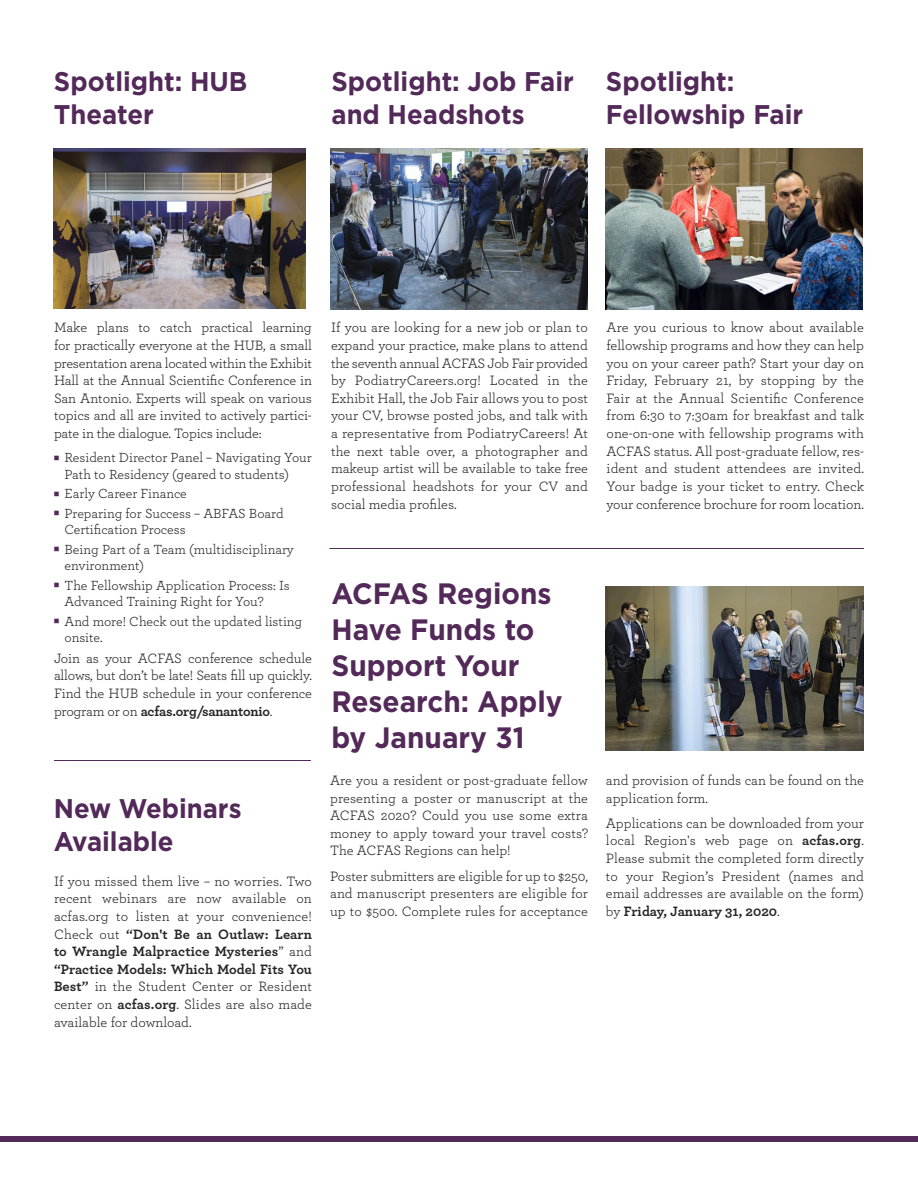
<style>
.page{position:relative;width:918px;height:1188px;background:#fff}
.page>*{position:absolute;margin:0;border:0;box-sizing:border-box;transform-origin:0 0}
.t1{font:700 29.4px/36px "Gotham";color:#522958;scale:.95 1}
.t2{font:700 27px/33px "Gotham";color:#522958;scale:.95 1}
.t3{font:14.25px/17.5px "Archer";color:#272526;text-align:justify}
.t4{font:13.8px/16.5px "Archer";color:#272526}
.s1{font-family:"Universal Newswith Comm Pi";font-size:9px;color:#522958}
.s2{font-weight:700}
</style>
<div class="page">
<div style="left:0;top:1136px;width:918px;height:5px;background:#522958"></div>
<img style="left:605px;top:586px;width:259px;height:164px">
<img style="left:54px;top:148px;width:252px;height:160px">
<img style="left:331px;top:148px;width:257px;height:161px">
<img style="left:605px;top:148px;width:257px;height:161px">
<hr style="left:330px;top:548px;width:534px;height:1px;background:#522958">
<hr style="left:54px;top:760px;width:257px;height:1px;background:#522958">
<h2 class="t2" style="left:54px;top:65px;width:205px">Spotlight: HUB<br>Theater</h2>
<h2 class="t2" style="left:331px;top:65px;width:257px">Spotlight: Job Fair and Headshots</h2>
<h2 class="t2" style="left:606px;top:65px;width:209px">Spotlight:<br>Fellowship Fair</h2>
<p class="t3" style="left:54px;top:320px;width:260px">Make plans to catch practical learning for practically everyone at the HUB, a small presentation arena located within the Exhibit Hall at the Annual Scientific Conference in San Antonio. Experts will speak on various topics and all are invited to actively partici&shy;pate in the dialogue. Topics include:</p>
<p class="t4" style="left:64px;top:450px;width:249px;text-indent:-10px"><span class="s1">-</span> Resident Director Panel – Navigating Your<br>Path to Residency (geared to students)</p>
<p class="t4" style="left:54px;top:486px;width:134px"><span class="s1">-</span> Early Career Finance</p>
<p class="t4" style="left:64px;top:506px;width:221px;text-indent:-10px"><span class="s1">-</span> Preparing for Success – ABFAS Board<br>Certification Process</p>
<p class="t4" style="left:64px;top:542px;width:231px;text-indent:-10px"><span class="s1">-</span> Being Part of a Team (multidisciplinary environment)</p>
<p class="t4" style="left:64px;top:578px;width:227px;text-indent:-10px"><span class="s1">-</span> The Fellowship Application Process: Is<br>Advanced Training Right for You?</p>
<p class="t4" style="left:64px;top:614px;width:239px;text-indent:-10px"><span class="s1">-</span> And more! Check out the updated listing onsite.</p>
<p class="t3" style="left:54px;top:650px;width:260px">Join as your ACFAS conference schedule allows, but don’t be late! Seats fill up quickly.<br>Find the HUB schedule in your conference program or on <span class="s2">acfas.org/sanantonio</span>.</p>
<h2 class="t2" style="left:54px;top:793px;width:199px">New Webinars<br>Available</h2>
<p class="t3" style="left:54px;top:873px;width:260px">If you missed them live – no worries. Two recent webinars are now available on acfas.org to listen at your convenience!<br>Check out <span class="s2">“Don't Be an Outlaw: Learn to Wrangle Malpractice Mysteries</span>” and <span class="s2">“Practice Models: Which Model Fits You Best”</span> in the Student Center or Resident center on <span class="s2">acfas.org</span>. Slides are also made available for download.</p>
<p class="t3" style="left:331px;top:320px;width:259px">If you are looking for a new job or plan to expand your practice, make plans to attend the seventh annual ACFAS Job Fair provided by PodiatryCareers.org! Located in the Exhibit Hall, the Job Fair allows you to post your CV, browse posted jobs, and talk with a representative from PodiatryCareers! At the next table over, a photographer and makeup artist will be available to take free professional headshots for your CV and social media profiles.</p>
<p class="t3" style="left:606px;top:320px;width:259px">Are you curious to know about available fellowship programs and how they can help you on your career path? Start your day on Friday, February 21, by stopping by the Fair at the Annual Scientific Conference from 6:30 to 7:30am for breakfast and talk one-on-one with fellowship programs with ACFAS status. All post-graduate fellow, res&shy;ident and student attendees are invited.<br>Your badge is your ticket to entry. Check your conference brochure for room location.</p>
<h1 class="t1" style="left:331px;top:577px;width:245px">ACFAS Regions<br>Have Funds to<br>Support Your<br>Research: Apply by January 31</h1>
<p class="t3" style="left:330px;top:772px;width:260px">Are you a resident or post-graduate fellow presenting a poster or manuscript at the ACFAS 2020? Could you use some extra money to apply toward your travel costs?<br>The ACFAS Regions can help!</p>
<p class="t3" style="left:330px;top:868px;width:260px">Poster submitters are eligible for up to $250, and manuscript presenters are eligible for up to $500. Complete rules for acceptance</p>
<p class="t3" style="left:606px;top:772px;width:259px">and provision of funds can be found on the application form.</p>
<p class="t3" style="left:606px;top:815px;width:260px">Applications can be downloaded from your local Region's web page on <span class="s2">acfas.org</span>.<br>Please submit the completed form directly to your Region’s President (names and email addresses are available on the form) by <span class="s2">Friday, January 31, 2020</span>.</p>
</div>
